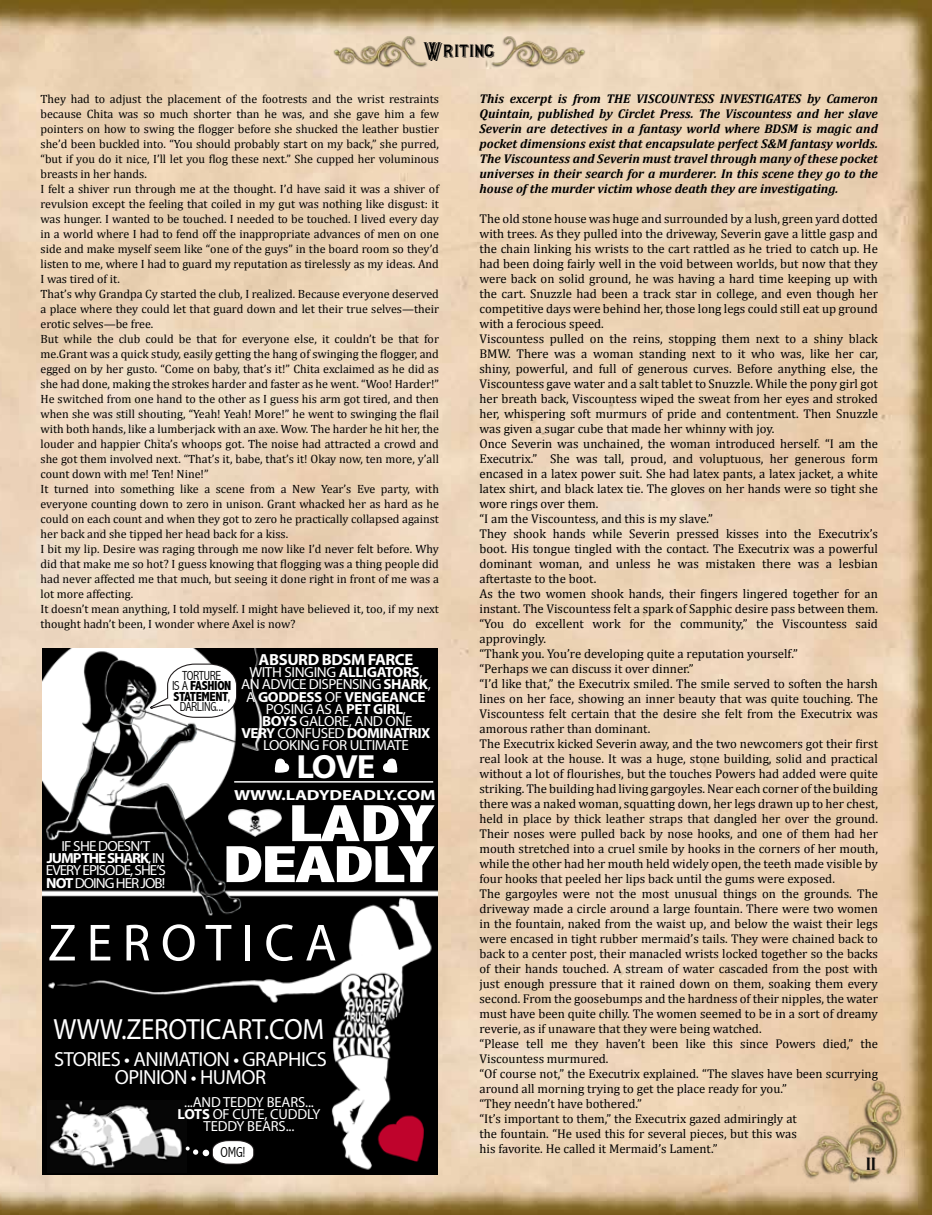
<style>
.page{position:relative;width:932px;height:1215px;background:#fff}
.page>*{position:absolute;margin:0;border:0;box-sizing:border-box;transform-origin:0 0}
.t1{font:800 condensed 52.65px/41px "Abadi";letter-spacing:-.025em;color:#fff;text-align:right;scale:1.45 1}
.t2{font:52.65px "Myriad Pro";letter-spacing:.2em;color:#fff}
.t3{font:700 33.6px "Myriad Pro";color:#fff}
.t4{font:29.4px "Myriad Pro";letter-spacing:-.01em;color:#fff;scale:.92 1}
.t5{font:21px "Lewisham Shadowed";color:#000}
.t6{font:20.4px/17.5px "Myriad Pro";letter-spacing:-.025em;color:#fff;text-align:center}
.t7{font:700 16.05px "Myriad Pro";letter-spacing:-.025em;color:#fff}
.t8{font:14.7px/12px "Myriad Pro";letter-spacing:-.025em;color:#fff;text-align:center}
.t9{font:14.7px/12px "Myriad Pro";letter-spacing:-.065em;color:#fff;text-align:center}
.t10{font:700 14.7px "Myriad Pro";letter-spacing:-.01em;color:#fff;scale:1.25 1}
.t11{font:300 condensed 14.7px "Abadi";color:#000}
.t12{font:300 condensed 13.2px/10.2px "Abadi";letter-spacing:-.025em;color:#000;text-align:center}
.t13{font:12.75px/15px "Cambria";color:#000}
.t14{font:italic 700 12.75px/15px "Cambria";color:#000;text-align:justify}
.t15{font:12px/15px "Cambria";color:#000}
.s1{font-weight:700}
.s2{font-weight:800}
</style>
<div class="page">
<img style="left:0;top:0;width:932px;height:1215px">
<img style="left:860px;top:1080px;width:44px;height:108px">
<img style="left:796px;top:1123px;width:108px;height:62px">
<img style="left:323px;top:34px;width:113px;height:34px">
<img style="left:482px;top:34px;width:113px;height:34px">
<img style="left:42px;top:648px;width:395px;height:526px">
<img style="left:228px;top:810px;width:54px;height:26px">
<img style="left:47px;top:1100px;width:139px;height:73px">
<hr style="left:234px;top:781px;width:199px;height:2px;background:#fff">
<svg style="left:382px;top:758px;width:16px;height:15px"></svg>
<svg style="left:274px;top:758px;width:16px;height:15px"></svg>
<svg style="left:148px;top:662px;width:90px;height:57px"></svg>
<svg style="left:186px;top:1139px;width:69px;height:27px"></svg>
<h3 class="t5" style="left:423px;top:40px;width:74px">Writing</h3>
<p class="t15" style="left:40px;top:91px;width:400px">They had to adjust the placement of the footrests and the wrist restraints because Chita was so much shorter than he was, and she gave him a few pointers on how to swing the flogger before she shucked the leather bustier she’d been buckled into. “You should probably start on my back,” she purred, “but if you do it nice, I’ll let you flog these next.” She cupped her voluminous breasts in her hands.<br>I felt a shiver run through me at the thought. I’d have said it was a shiver of revulsion except the feeling that coiled in my gut was nothing like disgust: it was hunger. I wanted to be touched. I needed to be touched. I lived every day in a world where I had to fend off the inappropriate advances of men on one side and make myself seem like “one of the guys” in the board room so they’d listen to me, where I had to guard my reputation as tirelessly as my ideas. And I was tired of it.<br>That’s why Grandpa Cy started the club, I realized. Because everyone deserved a place where they could let that guard down and let their true selves—their erotic selves—be free.<br>But while the club could be that for everyone else, it couldn’t be that for me.Grant was a quick study, easily getting the hang of swinging the flogger, and egged on by her gusto. “Come on baby, that’s it!” Chita exclaimed as he did as she had done, making the strokes harder and faster as he went. “Woo! Harder!” He switched from one hand to the other as I guess his arm got tired, and then when she was still shouting, “Yeah! Yeah! More!” he went to swinging the flail with both hands, like a lumberjack with an axe. Wow. The harder he hit her, the louder and happier Chita’s whoops got. The noise had attracted a crowd and she got them involved next. “That’s it, babe, that’s it! Okay now, ten more, y’all count down with me! Ten! Nine!”<br>It turned into something like a scene from a New Year’s Eve party, with everyone counting down to zero in unison. Grant whacked her as hard as he could on each count and when they got to zero he practically collapsed against her back and she tipped her head back for a kiss.<br>I bit my lip. Desire was raging through me now like I’d never felt before. Why did that make me so hot? I guess knowing that flogging was a thing people did had never affected me that much, but seeing it done right in front of me was a lot more affecting.<br>It doesn’t mean anything, I told myself. I might have believed it, too, if my next thought hadn’t been, I wonder where Axel is now?</p>
<p class="t14" style="left:479px;top:91px;width:400px">This excerpt is from THE VISCOUNTESS INVESTIGATES by Cameron Quintain, published by Circlet Press. The Viscountess and her slave Severin are detectives in a fantasy world where BDSM is magic and pocket dimensions exist that encapsulate perfect S&amp;M fantasy worlds.<br>The Viscountess and Severin must travel through many of these pocket universes in their search for a murderer. In this scene they go to the house of the murder victim whose death they are investigating.</p>
<p class="t13" style="left:479px;top:211px;width:400px">The old stone house was huge and surrounded by a lush, green yard dotted with trees. As they pulled into the driveway, Severin gave a little gasp and the chain linking his wrists to the cart rattled as he tried to catch up. He had been doing fairly well in the void between worlds, but now that they were back on solid ground, he was having a hard time keeping up with the cart. Snuzzle had been a track star in college, and even though her competitive days were behind her, those long legs could still eat up ground with a ferocious speed.<br>Viscountess pulled on the reins, stopping them next to a shiny black BMW. There was a woman standing next to it who was, like her car, shiny, powerful, and full of generous curves. Before anything else, the Viscountess gave water and a salt tablet to Snuzzle. While the pony girl got her breath back, Viscountess wiped the sweat from her eyes and stroked her, whispering soft murmurs of pride and contentment. Then Snuzzle was given a sugar cube that made her whinny with joy.<br>Once Severin was unchained, the woman introduced herself. “I am the Executrix.” She was tall, proud, and voluptuous, her generous form encased in a latex power suit. She had latex pants, a latex jacket, a white latex shirt, and black latex tie. The gloves on her hands were so tight she wore rings over them.<br>“I am the Viscountess, and this is my slave.”<br>They shook hands while Severin pressed kisses into the Executrix’s boot. His tongue tingled with the contact. The Executrix was a powerful dominant woman, and unless he was mistaken there was a lesbian aftertaste to the boot.<br>As the two women shook hands, their fingers lingered together for an instant. The Viscountess felt a spark of Sapphic desire pass between them. “You do excellent work for the community,” the Viscountess said approvingly.<br>“Thank you. You’re developing quite a reputation yourself.”<br>“Perhaps we can discuss it over dinner.”<br>“I’d like that,” the Executrix smiled. The smile served to soften the harsh lines on her face, showing an inner beauty that was quite touching. The Viscountess felt certain that the desire she felt from the Executrix was amorous rather than dominant.<br>The Executrix kicked Severin away, and the two newcomers got their first real look at the house. It was a huge, stone building, solid and practical without a lot of flourishes, but the touches Powers had added were quite striking. The building had living gargoyles. Near each corner of the building there was a naked woman, squatting down, her legs drawn up to her chest, held in place by thick leather straps that dangled her over the ground.<br>Their noses were pulled back by nose hooks, and one of them had her mouth stretched into a cruel smile by hooks in the corners of her mouth, while the other had her mouth held widely open, the teeth made visible by four hooks that peeled her lips back until the gums were exposed.<br>The gargoyles were not the most unusual things on the grounds. The driveway made a circle around a large fountain. There were two women in the fountain, naked from the waist up, and below the waist their legs were encased in tight rubber mermaid’s tails. They were chained back to back to a center post, their manacled wrists locked together so the backs of their hands touched. A stream of water cascaded from the post with just enough pressure that it rained down on them, soaking them every second. From the goosebumps and the hardness of their nipples, the water must have been quite chilly. The women seemed to be in a sort of dreamy reverie, as if unaware that they were being watched.<br>“Please tell me they haven’t been like this since Powers died,” the Viscountess murmured.<br>“Of course not,” the Executrix explained. “The slaves have been scurrying around all morning trying to get the place ready for you.”<br>“They needn’t have bothered.”<br>“It’s important to them,” the Executrix gazed admiringly at<br>the fountain. “He used this for several pieces, but this was<br>his favorite. He called it Mermaid’s Lament.”</p>
<p class="t7" style="left:259px;top:649px;width:156px">ABSURD BDSM FARCE</p>
<p class="t8" style="left:241px;top:666px;width:191px">WITH SINGING <span class="s1">ALLIGATORS</span>,<br>AN ADVICE DISPENSING <span class="s1">SHARK</span>,<br>A <span class="s1">GODDESS</span> OF <span class="s1">VENGEANCE<br></span>POSING AS A <span class="s1">PET GIRL</span>,<br><span class="s1">BOYS</span> GALORE, AND ONE<br><span class="s1">VERY</span> CONFUSED <span class="s1">DOMINATRIX<br></span>LOOKING FOR ULTIMATE</p>
<h2 class="t3" style="left:296px;top:744px;width:81px">LOVE</h2>
<p class="t12" style="left:172px;top:671px;width:61px">TORTURE<br>IS A <span class="s2">FASHION<br>STATEMENT</span>,<br>DARLING...</p>
<p class="t10" style="left:234px;top:786px;width:163px">WWW.LADYDEADLY.COM</p>
<h1 class="t1" style="left:223px;top:803px;width:148px">LADY<br>DEADLY</h1>
<p class="t9" style="left:46px;top:840px;width:122px">IF SHE DOESN’T<br><span class="s1">JUMP THE SHARK</span>, IN<br>EVERY EPISODE, SHE’S<br><span class="s1">NOT</span> DOING HER JOB!</p>
<h1 class="t2" style="left:48px;top:910px;width:290px">ZEROTICA</h1>
<h3 class="t4" style="left:54px;top:1011px;width:296px">WWW.ZEROTICART.COM</h3>
<h3 class="t6" style="left:54px;top:1050px;width:274px">STORIES • ANIMATION • GRAPHICS<br>OPINION • HUMOR</h3>
<p class="t8" style="left:177px;top:1096px;width:144px">...AND TEDDY BEARS...<br><span class="s1">LOTS</span> OF CUTE, CUDDLY<br>TEDDY BEARS...</p>
<p class="t11" style="left:220px;top:1143px;width:27px">OMG!</p>
<h3 class="t5" style="left:866px;top:1154px;width:11px">11</h3>
</div>
